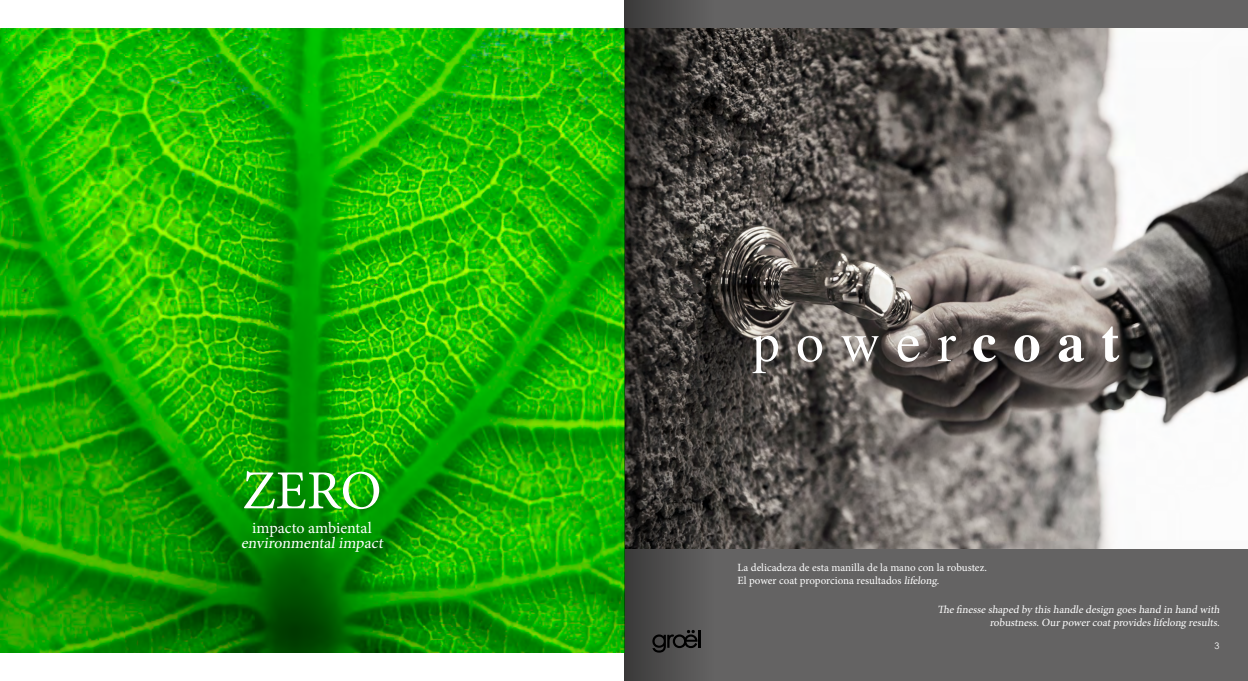
<style>
.page{position:relative;width:1248px;height:681px;background:#fff}
.page>*{position:absolute;margin:0;border:0;box-sizing:border-box;transform-origin:0 0}
.t1{font:55px "Times";letter-spacing:.3em;color:#fff}
.t2{font:55px "Minion Pro";color:#fff}
.t3{font:16px/15px "Minion Pro";color:#fff;text-align:center}
.t4{font:11px/13px "Minion Pro";color:#fff;text-align:right}
.t5{font:9px "Century Gothic";color:#fff}
.s1{font-weight:700}
</style>
<div class="page">
<div style="left:624px;top:0;width:623px;height:680px;background:#646363"></div>
<img style="left:713px;top:28px;width:534px;height:520px">
<img style="left:0;top:28px;width:624px;height:624px">
<svg style="left:624px;top:0;width:89px;height:680px;background:#3b3936"></svg>
<h1 class="t2" style="left:242px;top:453px;width:141px">ZERO</h1>
<h2 class="t3" style="left:241px;top:520px;width:146px">impacto ambiental environmentalimpact</h2>
<h1 class="t1" style="left:752px;top:291px;width:369px">power<span class="s1">coat</span></h1>
<p class="t4" style="left:737px;top:561px;width:251px;text-align:left">La delicadeza de esta manilla de la mano con la robustez.<br>El power coat proporciona resultados lifelong.</p>
<p class="t4" style="left:937px;top:602px;width:286px">The finesse shaped by this handle design goes hand in hand with robustness.Our power coatprovides lifelong results.</p>
<p class="t5" style="left:1214px;top:639px;width:6px">3</p>
</div>
